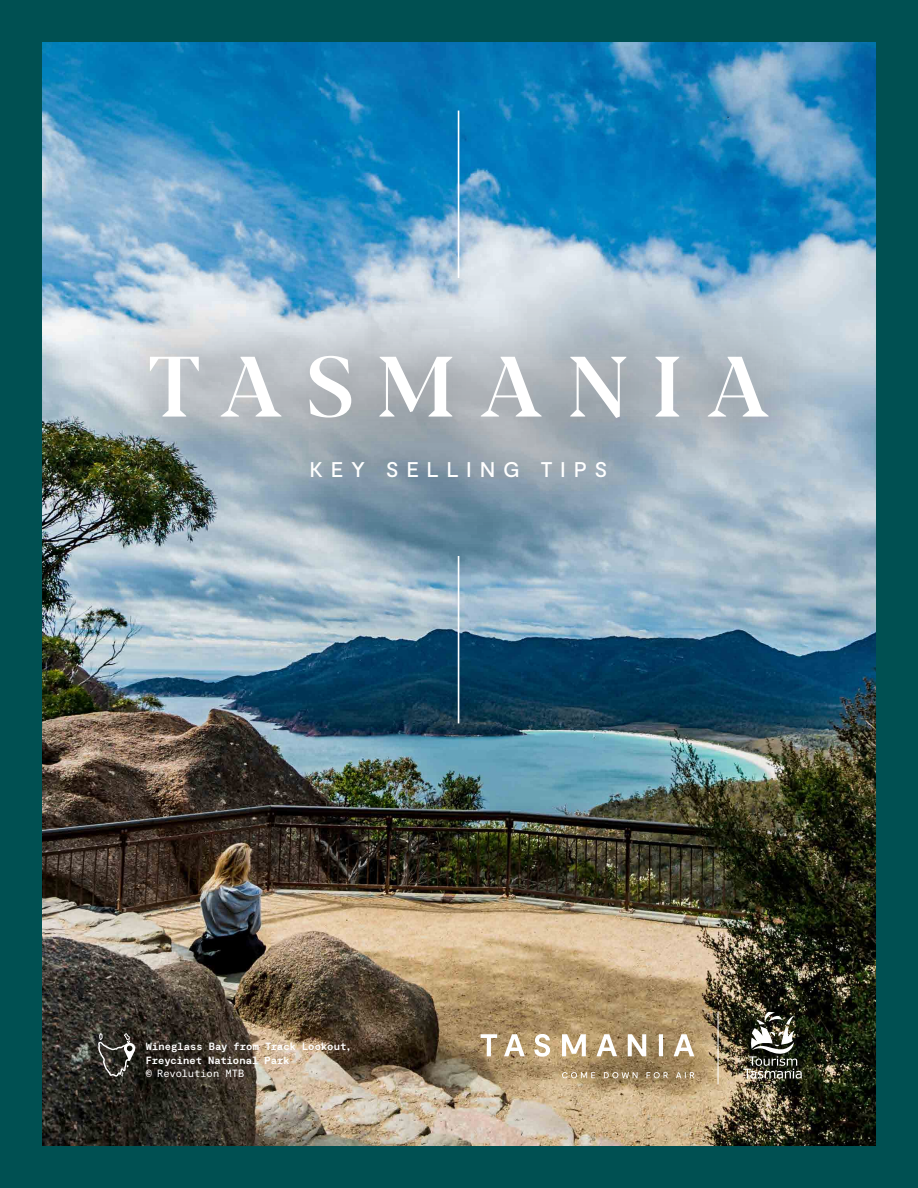
<style>
.page{position:relative;width:918px;height:1188px;background:#fff}
.page>*{position:absolute;margin:0;border:0;box-sizing:border-box;transform-origin:0 0}
.t1{font:500 85.2px "Blacker Display";letter-spacing:.3em;color:#fff}
.t2{font:500 21.3px "Moderat";letter-spacing:.36em;color:#fff}
.t3{font:10.5px/13.5px "Moderat Mono Bold";color:#fff}
.t4{font:10.5px "Moderat Mono Regular";letter-spacing:-.01em;color:#fff}
</style>
<div class="page">
<div style="left:0;top:0;width:918px;height:1188px;background:linear-gradient(to right,#015154,#015154)"></div>
<img style="left:43px;top:43px;width:832px;height:1102px">
<svg style="left:481px;top:1034px;width:213px;height:23px"></svg>
<svg style="left:562px;top:1072px;width:132px;height:6px"></svg>
<img style="left:743px;top:1012px;width:59px;height:67px">
<hr style="left:718px;top:1012px;width:1px;height:72px;background:#fff">
<div style="left:75px;top:279px;width:766px;height:276px;background:#231f20;opacity:.42"></div>
<hr style="left:458px;top:556px;width:1px;height:167px;background:#fff">
<hr style="left:458px;top:111px;width:1px;height:167px;background:#fff">
<svg style="left:98px;top:1033px;width:37px;height:44px;background:#52504b"></svg>
<h1 class="t1" style="left:148px;top:335px;width:623px">TASMANIA</h1>
<h2 class="t2" style="left:310px;top:457px;width:299px">KEY SELLING TIPS</h2>
<p class="t3" style="left:146px;top:1040px;width:207px">Wineglass Bay from Track Lookout,<br>Freycinet National Park</p>
<p class="t4" style="left:146px;top:1068px;width:100px">© Revolution MTB</p>
</div>
